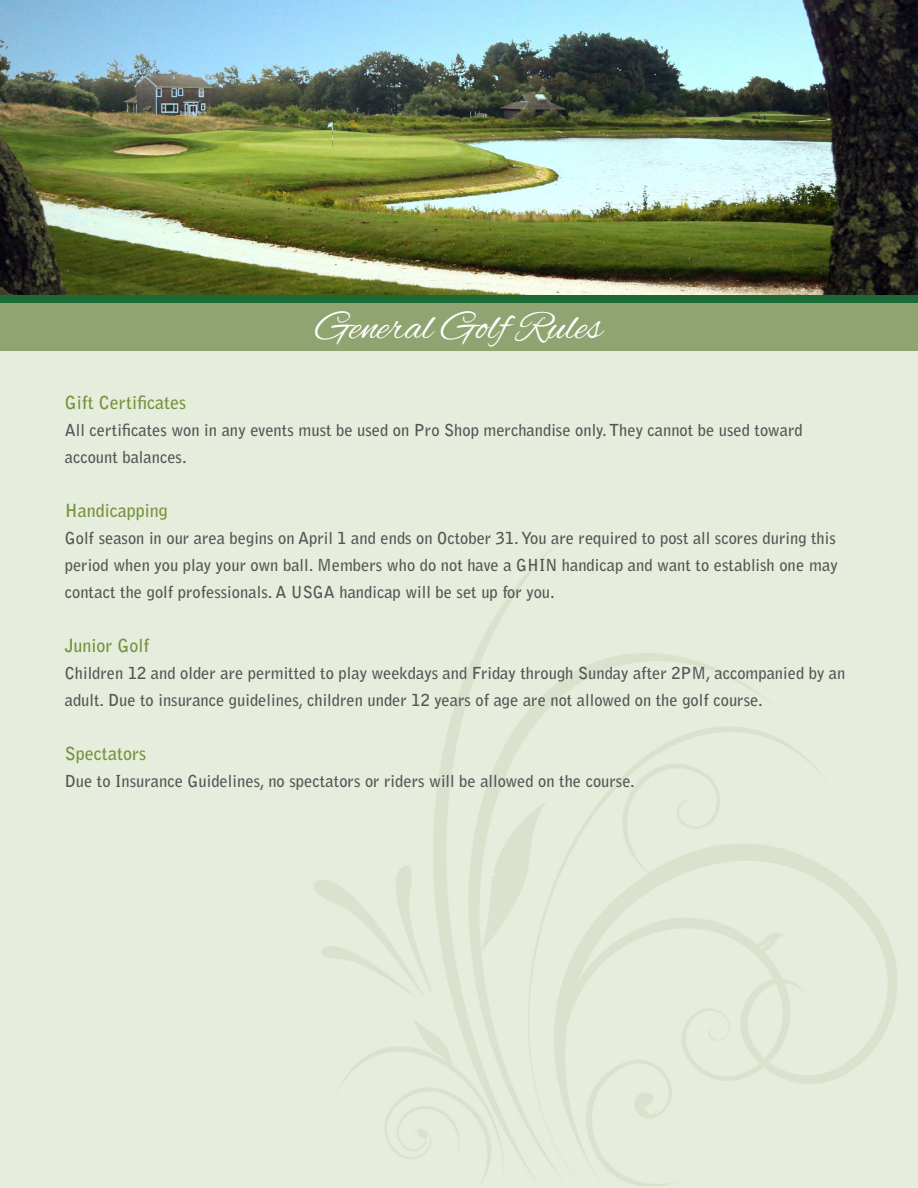
<style>
.page{position:relative;width:918px;height:1188px;background:#fff}
.page>*{position:absolute;margin:0;border:0;box-sizing:border-box;transform-origin:0 0}
.t1{font:42px "Alex Brush";color:#fff}
.t2{font:700 18px "Bell Gothic Std";color:#76923c}
.t3{font:700 16.5px/27px "Bell Gothic Std";color:#555655}
</style>
<div class="page">
<img style="left:0;top:303px;width:918px;height:885px">
<img style="left:0;top:0;width:918px;height:296px">
<div style="left:0;top:296px;width:918px;height:7px;background:#1a6a35"></div>
<p class="t1" style="left:316px;top:303px;width:288px">General Golf Rules</p>
<p class="t2" style="left:65px;top:391px;width:123px">Gift Certificates</p>
<p class="t3" style="left:65px;top:416px;width:739px">All certificates won in any events must be used on Pro Shop merchandise only. They cannot be used toward account balances.</p>
<p class="t2" style="left:65px;top:499px;width:104px">Handicapping</p>
<p class="t3" style="left:65px;top:524px;width:774px;text-align:justify">Golf season in our area begins on April 1 and ends on October 31. You are required to post all scores during this period when you play your own ball. Members who do not have a GHIN handicap and want to establish one may contact the golf professionals. A USGA handicap will be set up for you.</p>
<p class="t2" style="left:65px;top:634px;width:86px">Junior Golf</p>
<p class="t3" style="left:65px;top:659px;width:782px">Children 12 and older are permitted to play weekdays and Friday through Sunday after 2PM, accompanied by an adult. Due to insurance guidelines, children under 12 years of age are not allowed on the golf course.</p>
<p class="t2" style="left:65px;top:742px;width:83px">Spectators</p>
<p class="t3" style="left:65px;top:767px;width:572px">Due to Insurance Guidelines, no spectators or riders will be allowed on the course.</p>
</div>
